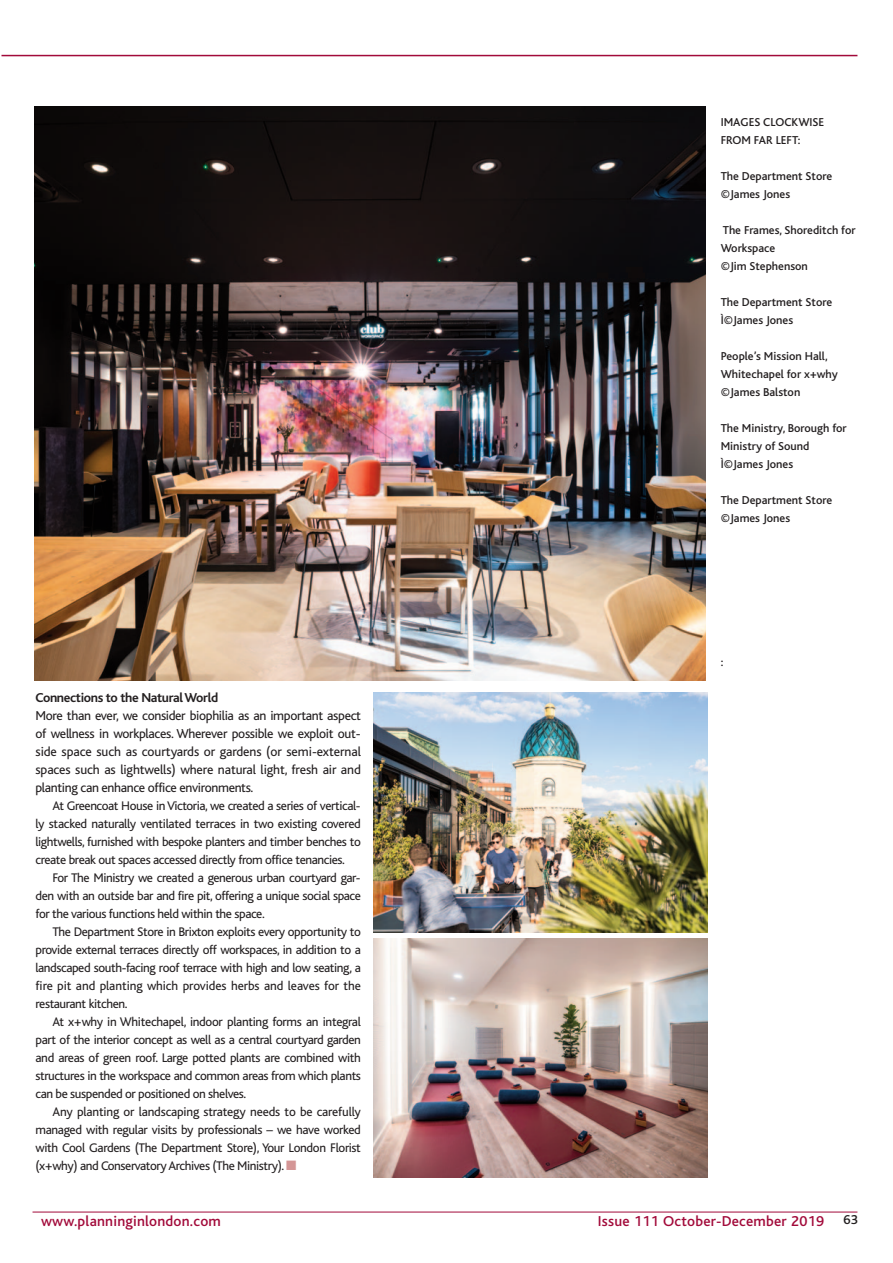
<style>
.page{position:relative;width:893px;height:1263px;background:#fff}
.page>*{position:absolute;margin:0;border:0;box-sizing:border-box;transform-origin:0 0}
.t1{font:500 15px "Bliss";letter-spacing:.015em;color:#a20a3a}
.t2{font:13.5px/18px "Bliss";letter-spacing:-.025em;color:#231f20;text-align:justify}
.t3{font:700 13.5px "Bliss";letter-spacing:-.025em;color:#231f20}
.t4{font:500 13.5px "Bliss";color:#231f20}
.t5{font:13.05px/18px "Bliss";letter-spacing:-.03em;color:#231f20;text-align:justify}
.t6{font:500 12px/18px "Bliss";color:#231f20}
.s1{color:#d49696}
</style>
<div class="page">
<hr style="left:2px;top:55px;width:855px;height:1px;background:#a20a3a">
<hr style="left:33px;top:1212px;width:824px;height:1px;background:#a20a3a">
<img style="left:34px;top:106px;width:672px;height:575px">
<div style="left:374px;top:927px;width:333px;height:252px;background:linear-gradient(to right,#fff,#fff)"></div>
<img style="left:374px;top:938px;width:333px;height:240px">
<img style="left:374px;top:693px;width:333px;height:239px">
<p class="t6" style="left:721px;top:114px;width:105px">IMAGES CLOCKWISE</p>
<p class="t6" style="left:721px;top:132px;width:81px">FROM FAR LEFT:</p>
<p class="t6" style="left:721px;top:168px;width:113px">The Department Store</p>
<p class="t6" style="left:721px;top:186px;width:71px">©James Jones</p>
<p class="t6" style="left:721px;top:222px;width:136px">The Frames, Shoreditch for<br>Workspace</p>
<p class="t6" style="left:721px;top:258px;width:89px">©Jim Stephenson</p>
<p class="t6" style="left:721px;top:294px;width:113px">The Department Store</p>
<p class="t6" style="left:721px;top:312px;width:74px">Ì©James Jones</p>
<p class="t6" style="left:721px;top:348px;width:119px">People’s Mission Hall,<br>Whitechapel for x+why</p>
<p class="t6" style="left:721px;top:384px;width:81px">©James Balston</p>
<p class="t6" style="left:721px;top:420px;width:128px">The Ministry, Borough for<br>Ministry of Sound</p>
<p class="t6" style="left:721px;top:456px;width:74px">Ì©James Jones</p>
<p class="t6" style="left:721px;top:492px;width:113px">The Department Store</p>
<p class="t6" style="left:721px;top:510px;width:71px">©James Jones</p>
<p class="t3" style="left:36px;top:692px;width:184px">Connections to the Natural World</p>
<p class="t2" style="left:36px;top:708px;width:327px">More than ever, we consider biophilia as an important aspect of wellness in workplaces. Wherever possible we exploit out&shy;side space such as courtyards or gardens (or semi-external spaces such as lightwells) where natural light, fresh air and planting can enhance office environments.</p>
<p class="t5" style="left:36px;top:798px;width:327px;text-indent:17px">At Greencoat House in Victoria, we created a series of vertical&shy;ly stacked naturally ventilated terraces in two existing covered lightwells, furnished with bespoke planters and timber benches to create break out spaces accessed directly from office tenancies.</p>
<p class="t5" style="left:36px;top:870px;width:327px;text-indent:17px">For The Ministry we created a generous urban courtyard gar&shy;den with an outside bar and fire pit, offering a unique social space for the various functions held within the space.</p>
<p class="t5" style="left:36px;top:924px;width:327px;text-indent:17px">The Department Store in Brixton exploits every opportunity to provide external terraces directly off workspaces, in addition to a landscaped south-facing roof terrace with high and low seating, a fire pit and planting which provides herbs and leaves for the restaurant kitchen.</p>
<p class="t5" style="left:36px;top:1014px;width:327px;text-indent:17px">At x+why in Whitechapel, indoor planting forms an integral part of the interior concept as well as a central courtyard garden and areas of green roof. Large potted plants are combined with structures in the workspace and common areas from which plants can be suspended or positioned on shelves.</p>
<p class="t5" style="left:36px;top:1104px;width:327px;text-indent:17px">Any planting or landscaping strategy needs to be carefully managed with regular visits by professionals – we have worked with Cool Gardens (The Department Store), Your London Florist (x+why) and Conservatory Archives (The Ministry). <span class="s1">■</span></p>
<p class="t6" style="left:721px;top:654px;width:4px">:</p>
<p class="t1" style="left:41px;top:1215px;width:181px">www.planninginlondon.com</p>
<p class="t1" style="left:598px;top:1215px;width:228px">Issue 111 October-December 2019</p>
<p class="t4" style="left:843px;top:1215px;width:16px">63</p>
</div>
